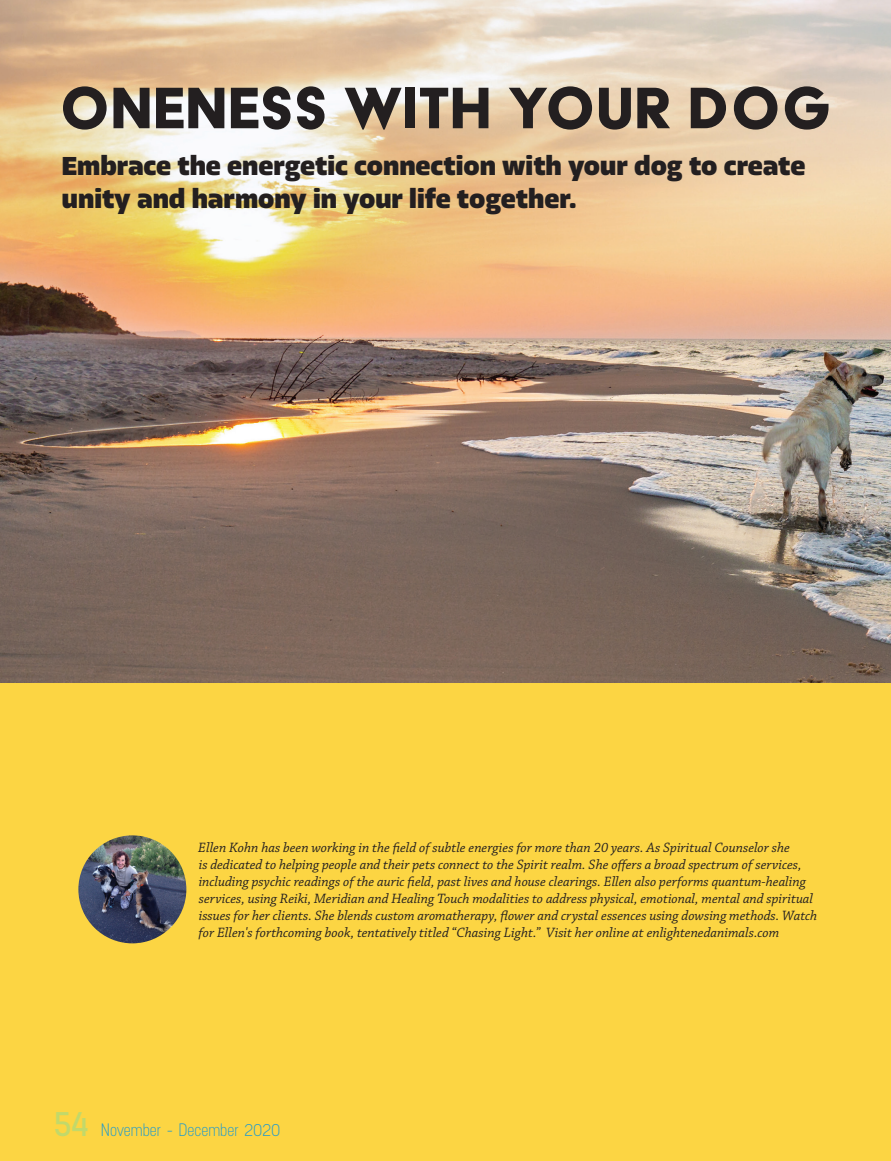
<style>
.page{position:relative;width:891px;height:1161px;background:#fff}
.page>*{position:absolute;margin:0;border:0;box-sizing:border-box;transform-origin:0 0}
.t1{font:67.5px "Acier BAT Text Solid";color:#231f20}
.t2{font:800 27px/32.4px "Allotrope";color:#231f20}
.t3{font:18px "Neusa";color:#1b99d0}
.t4{font:italic 14.25px/17.1px "Chaparral Pro";color:#231f20}
.s1{font-weight:600;font-size:36px;color:#c2d96a}
</style>
<div class="page">
<div style="left:0;top:656px;width:891px;height:505px;background:#fcd543"></div>
<img style="left:0;top:0;width:837px;height:682px">
<img style="left:837px;top:0;width:54px;height:682px">
<img style="left:78px;top:835px;width:108px;height:108px;border-radius:54px">
<p class="t1" style="left:59px;top:72px;width:774px">ONENESS WITH YOUR DOG</p>
<p class="t2" style="left:62px;top:151px;width:745px">Embrace the energetic connection with your dog to create unity and harmony in your life together.</p>
<p class="t4" style="left:198px;top:839px;width:620px">Ellen Kohn has been working in the field of subtle energies for more than 20 years. As Spiritual Counselor she<br>is dedicated to helping people and their pets connect to the Spirit realm. She offers a broad spectrum of services, including psychic readings of the auric field, past lives and house clearings. Ellen also performs quantum-healing services, using Reiki, Meridian and Healing Touch modalities to address physical, emotional, mental and spiritual issues for her clients. She blends custom aromatherapy, flower and crystal essences using dowsing methods. Watch for Ellen's forthcoming book, tentatively titled “Chasing Light.” Visit her online at enlightenedanimals.com</p>
<p class="t3" style="left:54px;top:1120px;width:228px"><span class="s1">54</span> November - December 2020</p>
</div>
